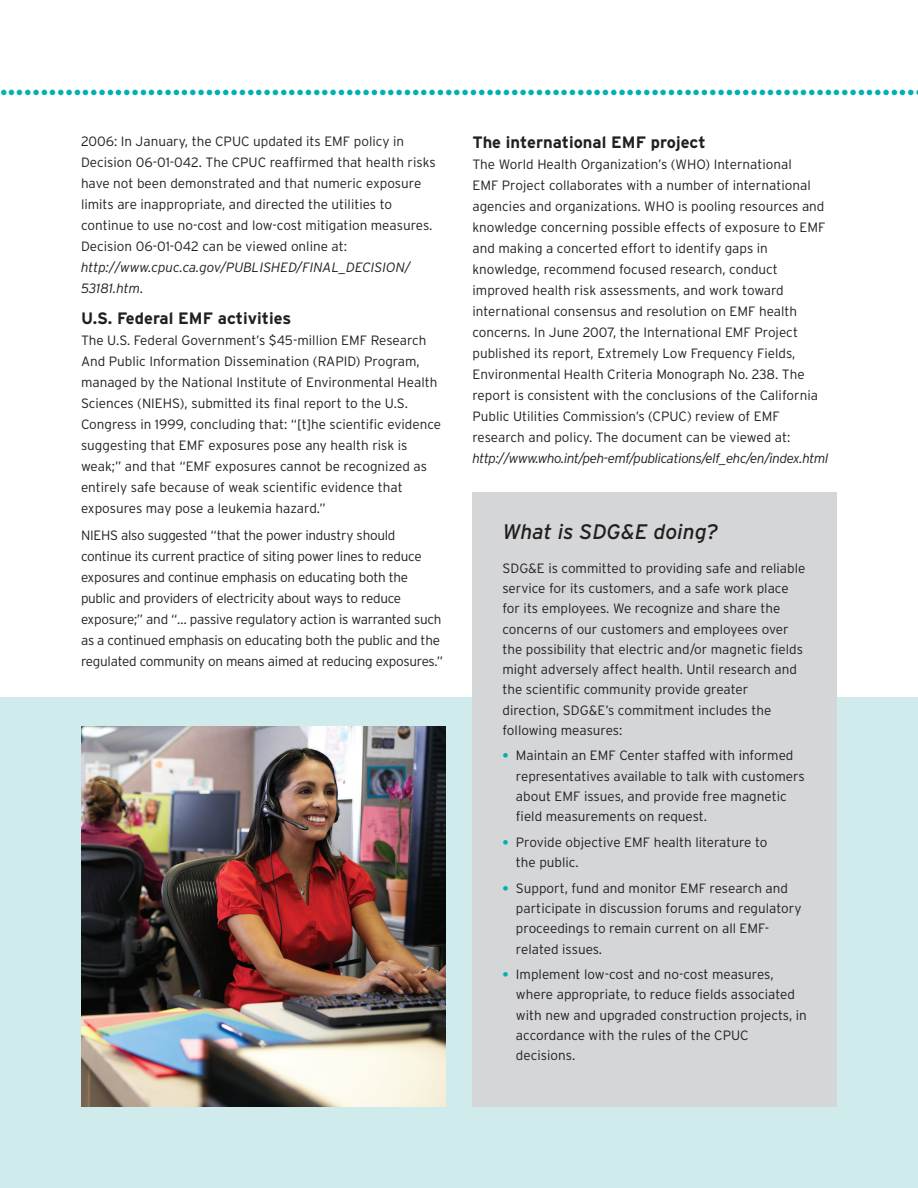
<style>
.page{position:relative;width:918px;height:1188px;background:#fff}
.page>*{position:absolute;margin:0;border:0;box-sizing:border-box;transform-origin:0 0}
.t1{font:21px "Minion Pro";color:#00b1b0}
.text{font:italic 21px "Interstate";color:#231f20}
.Subhead{font:700 16.5px "Interstate";color:#231f20}
.text-2{font:300 13.5px/21px "Interstate";color:#231f20}
.text-3{font:300 13.5px/21px "Interstate";letter-spacing:-.02em;color:#231f20}
.s1{font-style:italic}
.s2{font-weight:700;font-size:12.75px;color:#00b1b0}
</style>
<div class="page">
<div style="left:0;top:698px;width:918px;height:490px;background:#d0ebec"></div>
<div style="left:472px;top:492px;width:365px;height:615px;background:#d5d6d8"></div>
<img style="left:81px;top:726px;width:365px;height:381px">
<h1 class="t1" style="left:-1px;top:78px;width:918px">•••••••••••••••••••••••••••••••••••••••••••••••••••••••••••••••••••••••••••••••••••••••••••••••••••••••••••••••</h1>
<p class="text-2" style="left:81px;top:131px;width:356px">2006: In January, the CPUC updated its EMF policy in Decision 06-01-042. The CPUC reaffirmed that health risks have not been demonstrated and that numeric exposure limits are inappropriate, and directed the utilities to continue to use no-cost and low-cost mitigation measures.<br>Decision 06-01-042 can be viewed online at: <span class="s1">http://www.cpuc.ca.gov/PUBLISHED/FINAL_DECISION/ 53181.htm.</span></p>
<p class="Subhead" style="left:81px;top:309px;width:212px">U.S. Federal EMF activities</p>
<p class="text-2" style="left:81px;top:329px;width:362px">The U.S. Federal Government’s $45-million EMF Research And Public Information Dissemination (RAPID) Program, managed by the National Institute of Environmental Health Sciences (NIEHS), submitted its final report to the U.S.<br>Congress in 1999, concluding that: “[t]he scientific evidence suggesting that EMF exposures pose any health risk is weak;” and that “EMF exposures cannot be recognized as entirely safe because of weak scientific evidence that exposures may pose a leukemia hazard.”</p>
<p class="text-3" style="left:81px;top:525px;width:364px">NIEHS also suggested “that the power industry should continue its current practice of siting power lines to reduce exposures and continue emphasis on educating both the public and providers of electricity about ways to reduce exposure;” and “… passive regulatory action is warranted such as a continued emphasis on educating both the public and the regulated community on means aimed at reducing exposures.”</p>
<p class="Subhead" style="left:472px;top:133px;width:235px">The international EMF project</p>
<p class="text-2" style="left:472px;top:154px;width:358px">The World Health Organization’s (WHO) International<br>EMF Project collaborates with a number of international agencies and organizations. WHO is pooling resources and knowledge concerning possible effects of exposure to EMF and making a concerted effort to identify gaps in knowledge, recommend focused research, conduct improved health risk assessments, and work toward international consensus and resolution on EMF health concerns. In June 2007, the International EMF Project published its report, Extremely Low Frequency Fields, Environmental Health Criteria Monograph No. 238. The report is consistent with the conclusions of the California Public Utilities Commission’s (CPUC) review of EMF research and policy. The document can be viewed at: <span class="s1">http://www.who.int/peh-emf/publications/elf_ehc/en/index.html</span></p>
<p class="text" style="left:502px;top:520px;width:217px">What is SDG&amp;E doing?</p>
<p class="text-2" style="left:502px;top:558px;width:305px;line-height:20.2px">SDG&amp;E is committed to providing safe and reliable service for its customers, and a safe work place for its employees. We recognize and share the concerns of our customers and employees over the possibility that electric and/or magnetic fields might adversely affect health. Until research and the scientific community provide greater direction, SDG&amp;E’s commitment includes the following measures:</p>
<p class="text-2" style="left:516px;top:746px;width:290px;line-height:20.2px;text-indent:-14px"><span class="s2">•</span> Maintain an EMF Center staffed with informed representatives available to talk with customers about EMF issues, and provide free magnetic field measurements on request.</p>
<p class="text-2" style="left:516px;top:832px;width:253px;line-height:20.2px;text-indent:-14px"><span class="s2">•</span> Provide objective EMF health literature to the public.</p>
<p class="text-2" style="left:516px;top:878px;width:287px;line-height:20.2px;text-indent:-14px"><span class="s2">•</span> Support, fund and monitor EMF research and participate in discussion forums and regulatory proceedings to remain current on all EMF&shy;related issues.</p>
<p class="text-2" style="left:516px;top:964px;width:292px;line-height:20.2px;text-indent:-14px"><span class="s2">•</span> Implement low-cost and no-cost measures, where appropriate, to reduce fields associated with new and upgraded construction projects, in accordance with the rules of the CPUC decisions.</p>
</div>
